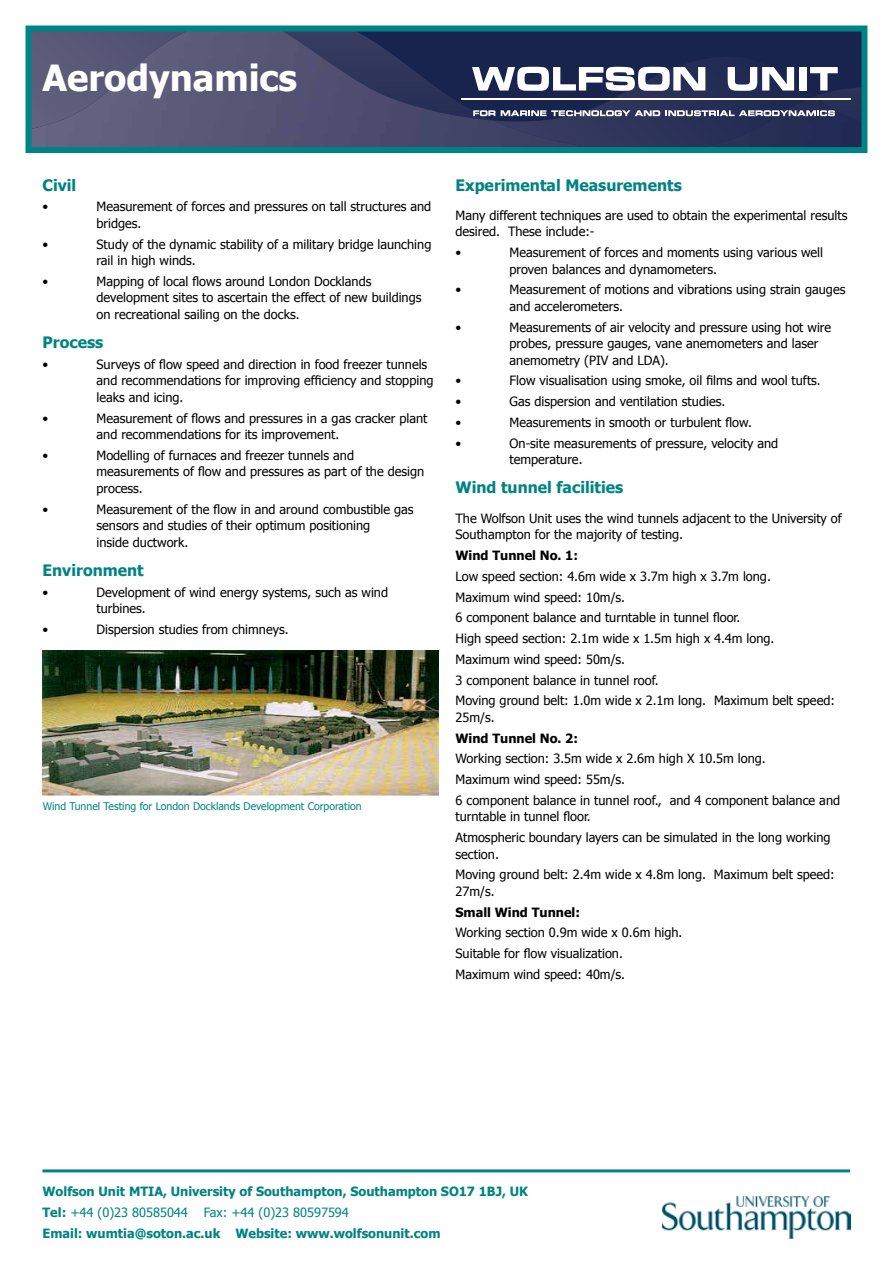
<style>
.page{position:relative;width:893px;height:1263px;background:#fff}
.page>*{position:absolute;margin:0;border:0;box-sizing:border-box;transform-origin:0 0}
.t1{font:700 36px "Tahoma";color:#fff}
.t2{font:700 15.75px "Tahoma";color:#008384}
.t3{font:12.75px/16.5px "Tahoma";color:#000}
.t4{font:700 12.75px/20.7px "Tahoma";color:#008384}
.t5{font:700 12.75px "Tahoma";color:#000}
.t6{font:12.75px "Tahoma";color:#008384}
.t7{font:10.5px "Tahoma";color:#008384}
.s1{font-weight:400}
</style>
<div class="page">
<img style="left:43px;top:650px;width:395px;height:145px">
<img style="left:662px;top:1197px;width:188px;height:41px">
<hr style="left:43px;top:1169px;width:807px;height:3px;background:#008384">
<img style="left:33px;top:33px;width:827px;height:113px">
<div style="left:26px;top:26px;width:841px;height:127px;border:6px solid #008384"></div>
<svg style="left:472px;top:67px;width:233px;height:24px"></svg>
<svg style="left:728px;top:67px;width:66px;height:24px"></svg>
<div style="left:799px;top:67px;width:7px;height:24px;background:#fff"></div>
<svg style="left:810px;top:67px;width:28px;height:24px"></svg>
<svg style="left:473px;top:110px;width:362px;height:6px"></svg>
<hr style="left:461px;top:98px;width:389px;height:1px;background:#fff">
<h1 class="t1" style="left:43px;top:53px;width:256px">Aerodynamics</h1>
<p class="t2" style="left:43px;top:174px;width:35px">Civil</p>
<p class="t3" style="left:43px;top:198px;width:7px">•</p>
<p class="t3" style="left:97px;top:198px;width:336px">Measurement of forces and pressures on tall structures and bridges.</p>
<p class="t3" style="left:43px;top:235px;width:7px">•</p>
<p class="t3" style="left:97px;top:235px;width:336px">Study of the dynamic stability of a military bridge launching rail in high winds.</p>
<p class="t3" style="left:43px;top:272px;width:7px">•</p>
<p class="t3" style="left:97px;top:272px;width:326px">Mapping of local flows around London Docklands development sites to ascertain the effect of new buildings on recreational sailing on the docks.</p>
<p class="t2" style="left:43px;top:331px;width:62px">Process</p>
<p class="t3" style="left:43px;top:355px;width:7px">•</p>
<p class="t3" style="left:97px;top:355px;width:338px">Surveys of flow speed and direction in food freezer tunnels and recommendations for improving efficiency and stopping leaks and icing.</p>
<p class="t3" style="left:43px;top:409px;width:7px">•</p>
<p class="t3" style="left:97px;top:409px;width:332px">Measurement of flows and pressures in a gas cracker plant and recommendations for its improvement.</p>
<p class="t3" style="left:43px;top:446px;width:7px">•</p>
<p class="t3" style="left:97px;top:446px;width:329px">Modelling of furnaces and freezer tunnels and measurements of flow and pressures as part of the design process.</p>
<p class="t3" style="left:43px;top:500px;width:7px">•</p>
<p class="t3" style="left:97px;top:500px;width:319px">Measurement of the flow in and around combustible gas sensors and studies of their optimum positioning<br>inside ductwork.</p>
<p class="t2" style="left:43px;top:559px;width:103px">Environment</p>
<p class="t3" style="left:43px;top:583px;width:7px">•</p>
<p class="t3" style="left:97px;top:583px;width:293px">Development of wind energy systems, such as wind turbines.</p>
<p class="t3" style="left:43px;top:620px;width:7px">•</p>
<p class="t3" style="left:97px;top:620px;width:194px">Dispersion studies from chimneys.</p>
<p class="t7" style="left:43px;top:799px;width:320px">Wind Tunnel Testing for London Docklands Development Corporation</p>
<p class="t2" style="left:455px;top:174px;width:228px">Experimental Measurements</p>
<p class="t3" style="left:455px;top:206px;width:393px">Many different techniques are used to obtain the experimental results desired. These include:-</p>
<p class="t3" style="left:455px;top:244px;width:7px">•</p>
<p class="t3" style="left:509px;top:244px;width:315px">Measurement of forces and moments using various well proven balances and dynamometers.</p>
<p class="t3" style="left:455px;top:281px;width:7px">•</p>
<p class="t3" style="left:509px;top:281px;width:337px">Measurement of motions and vibrations using strain gauges and accelerometers.</p>
<p class="t3" style="left:455px;top:318px;width:7px">•</p>
<p class="t3" style="left:509px;top:318px;width:323px">Measurements of air velocity and pressure using hot wire probes, pressure gauges, vane anemometers and laser anemometry (PIV and LDA).</p>
<p class="t3" style="left:455px;top:372px;width:7px">•</p>
<p class="t3" style="left:509px;top:372px;width:313px">Flow visualisation using smoke, oil films and wool tufts.</p>
<p class="t3" style="left:455px;top:393px;width:7px">•</p>
<p class="t3" style="left:509px;top:393px;width:217px">Gas dispersion and ventilation studies.</p>
<p class="t3" style="left:455px;top:413px;width:7px">•</p>
<p class="t3" style="left:509px;top:413px;width:244px">Measurements in smooth or turbulent flow.</p>
<p class="t3" style="left:455px;top:434px;width:7px">•</p>
<p class="t3" style="left:509px;top:434px;width:270px">On-site measurements of pressure, velocity and temperature.</p>
<p class="t2" style="left:455px;top:477px;width:169px">Wind tunnel facilities</p>
<p class="t3" style="left:455px;top:509px;width:388px">The Wolfson Unit uses the wind tunnels adjacent to the University of<br>Southampton for the majority of testing.</p>
<p class="t5" style="left:455px;top:546px;width:124px">Wind Tunnel No. 1:</p>
<p class="t3" style="left:455px;top:565px;width:381px;line-height:20.7px">Low speed section: 4.6m wide x 3.7m high x 3.7m long.<br>Maximum wind speed: 10m/s.<br>6 component balance and turntable in tunnel floor.<br>High speed section: 2.1m wide x 1.5m high x 4.4m long.<br>Maximum wind speed: 50m/s.<br>3 component balance in tunnel roof.<br>Moving ground belt: 1.0m wide x 2.1m long. Maximum belt speed:</p>
<p class="t3" style="left:455px;top:708px;width:41px">25m/s.</p>
<p class="t5" style="left:455px;top:729px;width:124px">Wind Tunnel No. 2:</p>
<p class="t3" style="left:455px;top:748px;width:386px;line-height:20.7px">Working section: 3.5m wide x 2.6m high X 10.5m long.<br>Maximum wind speed: 55m/s.<br>6 component balance in tunnel roof., and 4 component balance and</p>
<p class="t3" style="left:455px;top:806px;width:376px;line-height:20.7px">turntable in tunnel floor.<br>Atmospheric boundary layers can be simulated in the long working</p>
<p class="t3" style="left:455px;top:843px;width:381px;line-height:20.7px">section.<br>Moving ground belt: 2.4m wide x 4.8m long. Maximum belt speed:</p>
<p class="t3" style="left:455px;top:882px;width:41px">27m/s.</p>
<p class="t5" style="left:455px;top:903px;width:126px">Small Wind Tunnel:</p>
<p class="t3" style="left:455px;top:922px;width:228px;line-height:20.7px">Working section 0.9m wide x 0.6m high.<br>Suitable for flow visualization.<br>Maximum wind speed: 40m/s.</p>
<p class="t4" style="left:43px;top:1180px;width:487px">Wolfson Unit MTIA, University of Southampton, Southampton SO17 1BJ, UK<br>Tel: <span class="s1">+44 (0)23 80585044</span></p>
<p class="t6" style="left:204px;top:1204px;width:147px">Fax: +44 (0)23 80597594</p>
<p class="t4" style="left:43px;top:1222px;width:399px">Email: wumtia@soton.ac.uk Website: www.wolfsonunit.com</p>
</div>
